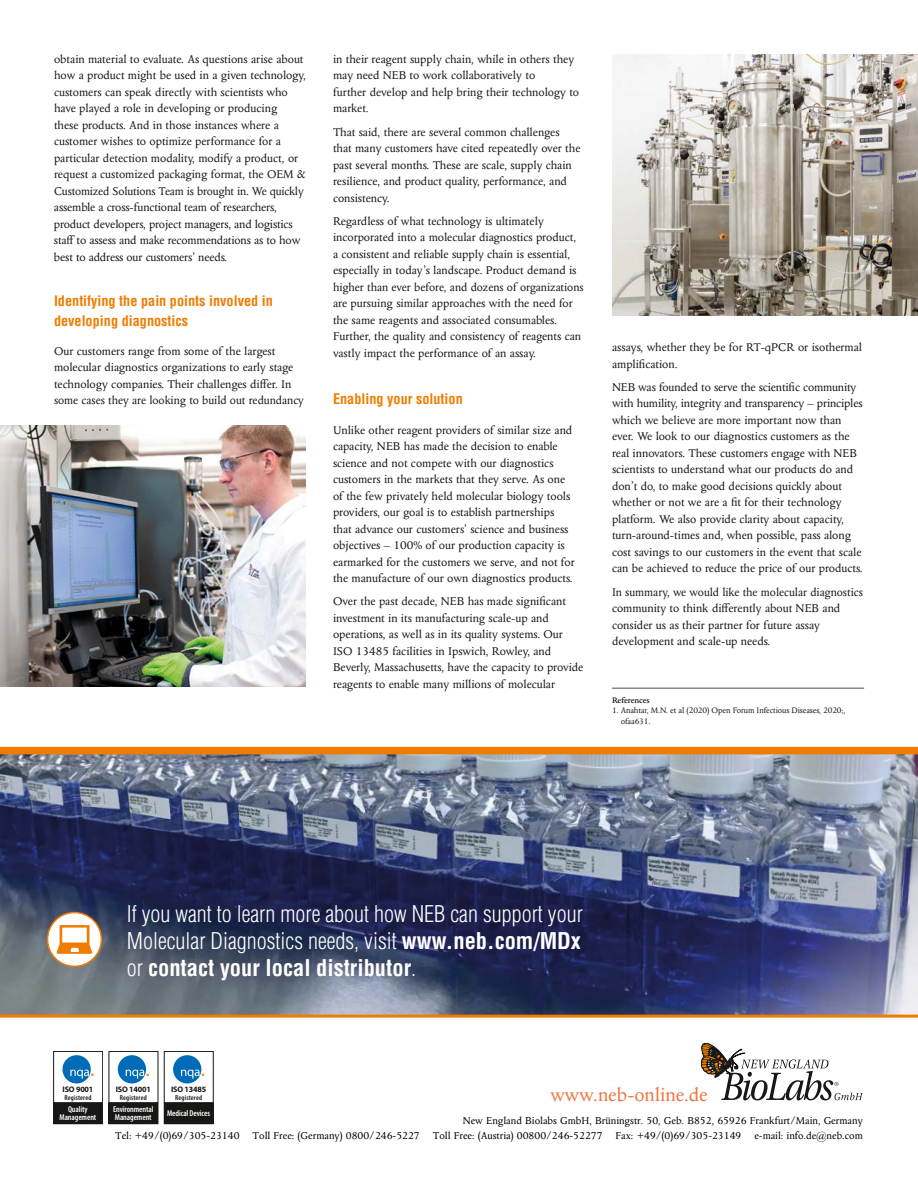
<style>
.page{position:relative;width:918px;height:1188px;background:#fff}
.page>*{position:absolute;margin:0;border:0;box-sizing:border-box;transform-origin:0 0}
.t1{font:300 condensed 22.5px/27px "Helvetica LT Std";color:#fff;text-align:justify}
.t2{font:21px "Columbus MT Pro";color:#ef7744}
.t3{font:700 condensed 14.25px/19.5px "Helvetica LT Std";color:#ef7c00}
.t4{font:12.75px/16.5px "Columbus MT Pro";color:#1a1a1a}
.t5{font:11.25px/15px "Columbus MT Std";color:#000;text-align:right}
.t6{font:9px/10.5px "Columbus MT Std";letter-spacing:-.01em;color:#1a1a1a}
.t7{font:600 9px "Columbus MT Std";letter-spacing:-.01em;color:#1a1a1a}
.t8{font:600 condensed 8.55px/8.6px "Myriad Pro";letter-spacing:-.01em;color:#fff}
.t9{font:700 8.1px "Myriad Pro";letter-spacing:-.02em;color:#181716}
.t10{font:600 condensed 7.2px "Myriad Pro";letter-spacing:.02em;color:#181716}
.s1{font-weight:700}
</style>
<div class="page">
<div style="left:164px;top:1051px;width:50px;height:52px;border:1px solid #181716"></div>
<div style="left:164px;top:1103px;width:49px;height:21px;background:#181716"></div>
<div style="left:173px;top:1055px;width:28px;height:28px;background:#006cb7;border-radius:50%"></div>
<svg style="left:181px;top:1070px;width:23px;height:9px"></svg>
<div style="left:109px;top:1051px;width:49px;height:52px;border:1px solid #181716"></div>
<div style="left:109px;top:1103px;width:49px;height:21px;background:#181716"></div>
<div style="left:118px;top:1055px;width:28px;height:28px;background:#006cb7;border-radius:50%"></div>
<svg style="left:126px;top:1070px;width:23px;height:9px"></svg>
<div style="left:53px;top:1051px;width:50px;height:52px;border:1px solid #181716"></div>
<div style="left:54px;top:1103px;width:49px;height:21px;background:#181716"></div>
<div style="left:62px;top:1055px;width:29px;height:28px;background:#006cb7;border-radius:50%"></div>
<svg style="left:70px;top:1070px;width:24px;height:9px"></svg>
<svg style="left:701px;top:1043px;width:162px;height:57px"></svg>
<img style="left:0;top:754px;width:918px;height:261px">
<div style="left:0;top:747px;width:918px;height:7px;background:#ef7c00"></div>
<div style="left:47px;top:912px;width:55px;height:55px;background:#fff;border:2px solid #ef7c00;border-radius:50%"></div>
<svg style="left:57px;top:925px;width:35px;height:29px"></svg>
<hr style="left:0;top:1015px;width:918px;height:3px;background:#ef7c00">
<img style="left:0;top:425px;width:306px;height:262px">
<img style="left:612px;top:54px;width:306px;height:261px">
<hr style="left:612px;top:688px;width:252px;height:1px;background:#4d4d4d">
<p class="t4" style="left:54px;top:51px;width:254px">obtain material to evaluate. As questions arise about how a product might be used in a given technology, customers can speak directly with scientists who have played a role in developing or producing<br>these products. And in those instances where a customer wishes to optimize performance for a particular detection modality, modify a product, or request a customized packaging format, the OEM &amp; Customized Solutions Team is brought in. We quickly assemble a cross-functional team of researchers, product developers, project managers, and logistics staff to assess and make recommendations as to how best to address our customers’ needs.</p>
<p class="t3" style="left:54px;top:291px;width:220px">Identifying the pain points involved in developing diagnostics</p>
<p class="t4" style="left:54px;top:343px;width:252px">Our customers range from some of the largest molecular diagnostics organizations to early stage technology companies. Their challenges differ. In some cases they are looking to build out redundancy</p>
<p class="t4" style="left:333px;top:51px;width:248px">in their reagent supply chain, while in others they may need NEB to work collaboratively to<br>further develop and help bring their technology to market.</p>
<p class="t4" style="left:333px;top:124px;width:249px">That said, there are several common challenges that many customers have cited repeatedly over the past several months. These are scale, supply chain resilience, and product quality, performance, and consistency.</p>
<p class="t4" style="left:333px;top:213px;width:252px">Regardless of what technology is ultimately incorporated into a molecular diagnostics product, a consistent and reliable supply chain is essential, especially in today’s landscape. Product demand is higher than ever before, and dozens of organizations are pursuing similar approaches with the need for the same reagents and associated consumables.<br>Further, the quality and consistency of reagents can vastly impact the performance of an assay.</p>
<p class="t3" style="left:333px;top:389px;width:131px">Enabling your solution</p>
<p class="t4" style="left:333px;top:422px;width:243px">Unlike other reagent providers of similar size and capacity, NEB has made the decision to enable science and not compete with our diagnostics customers in the markets that they serve. As one of the few privately held molecular biology tools providers, our goal is to establish partnerships that advance our customers’ science and business objectives – 100% of our production capacity is earmarked for the customers we serve, and not for the manufacture of our own diagnostics products.</p>
<p class="t4" style="left:333px;top:593px;width:252px">Over the past decade, NEB has made significant investment in its manufacturing scale-up and operations, as well as in its quality systems. Our ISO 13485 facilities in Ipswich, Rowley, and Beverly, Massachusetts, have the capacity to provide reagents to enable many millions of molecular</p>
<p class="t4" style="left:612px;top:339px;width:251px">assays, whether they be for RT-qPCR or isothermal amplification.</p>
<p class="t4" style="left:612px;top:379px;width:252px">NEB was founded to serve the scientific community with humility, integrity and transparency – principles which we believe are more important now than ever. We look to our diagnostics customers as the real innovators. These customers engage with NEB scientists to understand what our products do and don’t do, to make good decisions quickly about whether or not we are a fit for their technology platform. We also provide clarity about capacity, turn-around-times and, when possible, pass along cost savings to our customers in the event that scale can be achieved to reduce the price of our products.</p>
<p class="t4" style="left:612px;top:584px;width:252px">In summary, we would like the molecular diagnostics community to think differently about NEB and consider us as their partner for future assay development and scale-up needs.</p>
<p class="t7" style="left:612px;top:695px;width:39px">References</p>
<p class="t6" style="left:621px;top:705px;width:226px;text-indent:-9px">1. Anahtar, M.N. et al (2020) Open Forum Infectious Diseases, 2020;, ofaa631.</p>
<h1 class="t1" style="left:127px;top:900px;width:458px">If you want to learn more about how NEB can support your Molecular Diagnostics needs, visit <span class="s1">www.neb.com/MDx </span>or <span class="s1">contact your local distributor</span>.</h1>
<p class="t9" style="left:63px;top:1084px;width:32px">ISO 9001</p>
<p class="t10" style="left:65px;top:1094px;width:28px">Registered</p>
<p class="t8" style="left:60px;top:1105px;width:38px;text-align:center">Quality<br>Management</p>
<p class="t9" style="left:116px;top:1084px;width:37px">ISO 14001</p>
<p class="t10" style="left:120px;top:1094px;width:28px">Registered</p>
<p class="t8" style="left:113px;top:1105px;width:42px">Environmental<br>Management</p>
<p class="t9" style="left:171px;top:1084px;width:37px">ISO 13485</p>
<p class="t10" style="left:175px;top:1094px;width:28px">Registered</p>
<p class="t8" style="left:167px;top:1109px;width:44px">Medical Devices</p>
<h2 class="t2" style="left:551px;top:1083px;width:159px">www.neb-online.de</h2>
<p class="t5" style="left:115px;top:1113px;width:749px">New England Biolabs GmbH, Brüningstr. 50, Geb. B852, 65926 Frankfurt/Main, Germany<br>Tel: +49/(0)69/305-23140 Toll Free: (Germany) 0800/246-5227 Toll Free: (Austria) 00800/246-52277 Fax: +49/(0)69/305-23149 e-mail: info.de@neb.com</p>
</div>
